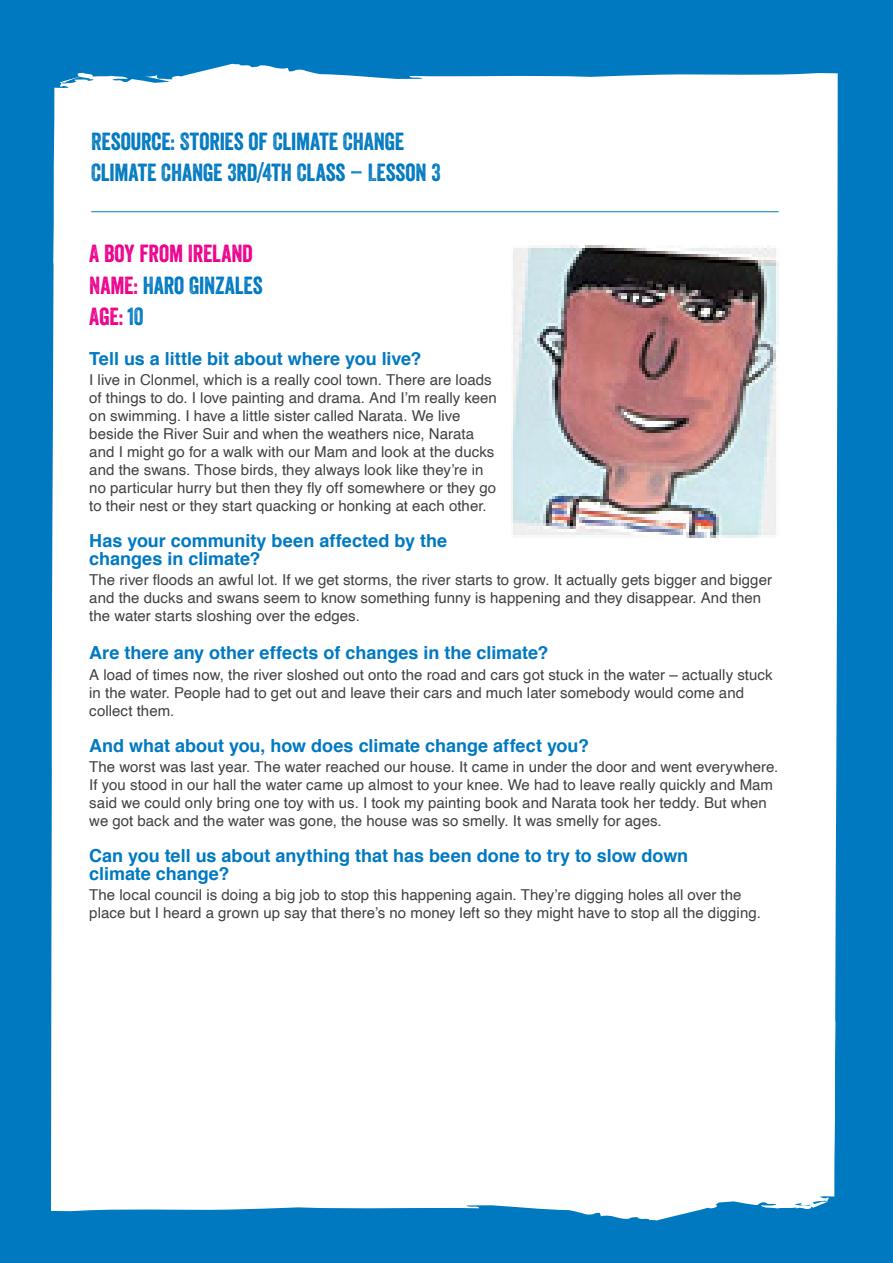
<style>
.page{position:relative;width:893px;height:1263px;background:#0079c1}
.page>*{position:absolute;margin:0;border:0;box-sizing:border-box;transform-origin:0 0}
.t1{font:24px/31.2px "Veneer";letter-spacing:-.01em;color:#0079c1}
.t2{font:24px/31.2px "Veneer";letter-spacing:-.005em;color:#ec008c}
.t3{font:700 18px/18px "Helvetica";color:#0079c1}
.t4{font:15px/18px "Helvetica";letter-spacing:.005em;color:#414042}
.s1{color:#0079c1}
</style>
<div class="page">
<div style="left:51px;top:64px;width:787px;height:1156px;background:#fff"></div>
<hr style="left:91px;top:211px;width:688px;height:1px;background:#0079c1">
<img style="left:511px;top:245px;width:268px;height:292px">
<h1 class="t1" style="left:91px;top:125px;width:351px">RESOURCE: STORIES OF CLIMATE CHANGE<br>CLIMATE CHANGE 3RD/4TH CLASS – LESSON 3</h1>
<h1 class="t2" style="left:89px;top:238px;width:175px">A BOY FROM IRELAND<br>NAME: <span class="s1">HARO GINZALES<br></span>AGE: <span class="s1">10</span></h1>
<p class="t3" style="left:89px;top:350px;width:334px">Tell us a little bit about where you live?</p>
<p class="t4" style="left:89px;top:371px;width:409px">I live in Clonmel, which is a really cool town. There are loads of things to do. I love painting and drama. And I’m really keen on swimming. I have a little sister called Narata. We live beside the River Suir and when the weathers nice, Narata and I might go for a walk with our Mam and look at the ducks and the swans. Those birds, they always look like they’re in no particular hurry but then they fly off somewhere or they go to their nest or they start quacking or honking at each other.</p>
<p class="t3" style="left:89px;top:532px;width:359px">Has your community been affected by the changes in climate?</p>
<p class="t4" style="left:89px;top:571px;width:684px">The river floods an awful lot. If we get storms, the river starts to grow. It actually gets bigger and bigger and the ducks and swans seem to know something funny is happening and they disappear. And then the water starts sloshing over the edges.</p>
<p class="t3" style="left:89px;top:644px;width:461px">Are there any other effects of changes in the climate?</p>
<p class="t4" style="left:89px;top:666px;width:685px">A load of times now, the river sloshed out onto the road and cars got stuck in the water – actually stuck in the water. People had to get out and leave their cars and much later somebody would come and collect them.</p>
<p class="t3" style="left:89px;top:736px;width:501px">And what about you, how does climate change affect you?</p>
<p class="t4" style="left:89px;top:758px;width:691px">The worst was last year. The water reached our house. It came in under the door and went everywhere.<br>If you stood in our hall the water came up almost to your knee. We had to leave really quickly and Mam said we could only bring one toy with us. I took my painting book and Narata took her teddy. But when we got back and the water was gone, the house was so smelly. It was smelly for ages.</p>
<p class="t3" style="left:89px;top:847px;width:600px">Can you tell us about anything that has been done to try to slow down climate change?</p>
<p class="t4" style="left:89px;top:886px;width:673px">The local council is doing a big job to stop this happening again. They’re digging holes all over the place but I heard a grown up say that there’s no money left so they might have to stop all the digging.</p>
</div>
